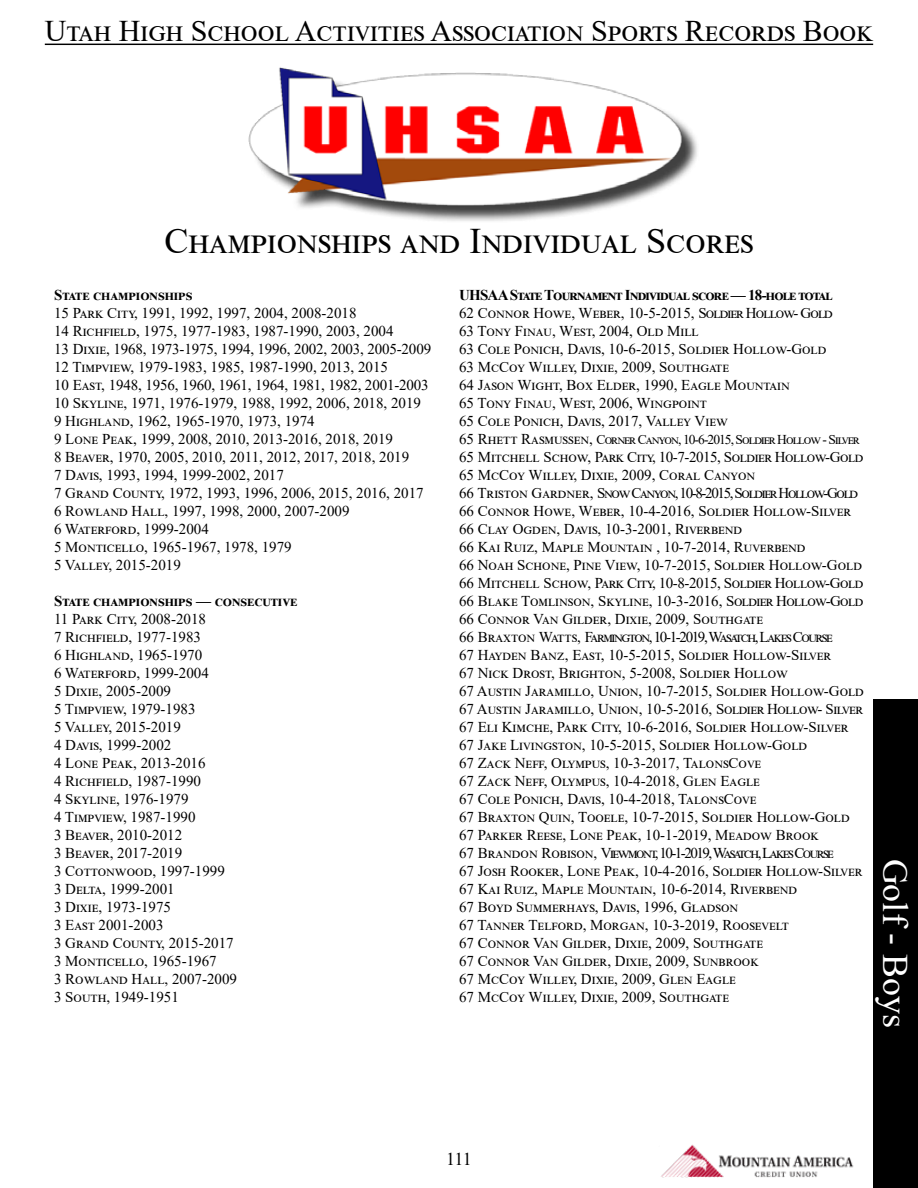
<style>
.page{position:relative;width:918px;height:1188px;background:#fff}
.page>*{position:absolute;margin:0;border:0;box-sizing:border-box;transform-origin:0 0}
.t1{font:36px "Times New Roman";color:#000}
.t2{font:36px "Times New Roman";color:#fff}
.t3{font:30px "Times New Roman";color:#000}
.t4{font:18px "Times New Roman";color:#000}
.t5{font:15px/18px "Times New Roman";color:#000}
.t6{font:700 15px "Times New Roman";color:#000}
.t7{font:700 15px "Times New Roman";letter-spacing:-.05em;color:#000}
.t8{font:13.5px "Times New Roman";letter-spacing:-.07em;color:#000}
.s1{font-size:15px}
</style>
<div class="page">
<hr style="left:45px;top:44px;width:828px;height:1px;background:#000">
<div style="left:252px;top:71px;width:448px;height:153px;background:#000;opacity:.75"></div>
<img style="left:248px;top:67px;width:440px;height:151px">
<img style="left:661px;top:1144px;width:193px;height:34px">
<div style="left:873px;top:699px;width:45px;height:489px;background:#000"></div>
<h2 class="t3" style="left:45px;top:10px;width:830px">Utah High School Activities Association Sports Records Book</h2>
<h1 class="t1" style="left:164px;top:215px;width:591px">Championships and Individual Scores</h1>
<p class="t6" style="left:54px;top:284px;width:140px">State championships</p>
<p class="t5" style="left:54px;top:303px;width:379px">15 Park City, 1991, 1992, 1997, 2004, 2008-2018<br>14 Richfield, 1975, 1977-1983, 1987-1990, 2003, 2004<br>13 Dixie, 1968, 1973-1975, 1994, 1996, 2002, 2003, 2005-2009<br>12 Timpview, 1979-1983, 1985, 1987-1990, 2013, 2015<br>10 East, 1948, 1956, 1960, 1961, 1964, 1981, 1982, 2001-2003<br>10 Skyline, 1971, 1976-1979, 1988, 1992, 2006, 2018, 2019<br>9 Highland, 1962, 1965-1970, 1973, 1974<br>9 Lone Peak, 1999, 2008, 2010, 2013-2016, 2018, 2019<br>8 Beaver, 1970, 2005, 2010, 2011, 2012, 2017, 2018, 2019<br>7 Davis, 1993, 1994, 1999-2002, 2017<br>7 Grand County, 1972, 1993, 1996, 2006, 2015, 2016, 2017<br>6 Rowland Hall, 1997, 1998, 2000, 2007-2009<br>6 Waterford, 1999-2004<br>5 Monticello, 1965-1967, 1978, 1979<br>5 Valley, 2015-2019</p>
<p class="t6" style="left:54px;top:590px;width:245px">State championships — consecutive</p>
<p class="t5" style="left:54px;top:609px;width:185px">11 Park City, 2008-2018<br>7 Richfield, 1977-1983<br>6 Highland, 1965-1970<br>6 Waterford, 1999-2004<br>5 Dixie, 2005-2009<br>5 Timpview, 1979-1983<br>5 Valley, 2015-2019<br>4 Davis, 1999-2002<br>4 Lone Peak, 2013-2016<br>4 Richfield, 1987-1990<br>4 Skyline, 1976-1979<br>4 Timpview, 1987-1990<br>3 Beaver, 2010-2012<br>3 Beaver, 2017-2019<br>3 Cottonwood, 1997-1999<br>3 Delta, 1999-2001<br>3 Dixie, 1973-1975<br>3 East 2001-2003<br>3 Grand County, 2015-2017<br>3 Monticello, 1965-1967<br>3 Rowland Hall, 2007-2009<br>3 South, 1949-1951</p>
<p class="t7" style="left:459px;top:284px;width:375px">UHSAA State Tournament Individual score — 18-hole total</p>
<p class="t5" style="left:459px;top:304px;width:375px">62 Connor Howe, Weber, 10-5-2015, Soldier Hollow- Gold 63 Tony Finau, West, 2004, Old Mill<br>63 Cole Ponich, Davis, 10-6-2015, Soldier Hollow-Gold 63 McCoy Willey, Dixie, 2009, Southgate<br>64 Jason Wight, Box Elder, 1990, Eagle Mountain<br>65 Tony Finau, West, 2006, Wingpoint<br>65 Cole Ponich, Davis, 2017, Valley View</p>
<p class="t8" style="left:459px;top:430px;width:400px"><span class="s1">65 Rhett Rasmussen,</span> Corner Canyon, 10-6-2015, Soldier Hollow - Silver</p>
<p class="t5" style="left:459px;top:448px;width:407px">65 Mitchell Schow, Park City, 10-7-2015, Soldier Hollow-Gold 65 McCoy Willey, Dixie, 2009, Coral Canyon<br>66 Tr iston Gar dner , Snow Canyon, 10-8-2015, Soldier Hollow-Gold 66 Connor Howe, Weber, 10-4-2016, Soldier Hollow-Silver 66 Clay Ogden, Davis, 10-3-2001, Riverbend<br>66 Kai Ruiz, Maple Mountain , 10-7-2014, Ruverbend<br>66 Noah Schone, Pine View, 10-7-2015, Soldier Hollow-Gold 66 Mitchell Schow, Park City, 10-8-2015, Soldier Hollow-Gold 66 Blake Tomlinson, Skyline, 10-3-2016, Soldier Hollow-Gold 66 Connor Van Gilder, Dixie, 2009, Southgate<br>66 Br axton Watts, Farmington, 10-1-2019,Wasatch, Lakes Course<br>67 Hayden Banz, East, 10-5-2015, Soldier Hollow-Silver<br>67 Nick Drost, Brighton, 5-2008, Soldier Hollow<br>67 Austin Jaramillo, Union, 10-7-2015, Soldier Hollow-Gold 67 Austin Jaramillo, Union, 10-5-2016, Soldier Hollow- Silver 67 Eli Kimche, Park City, 10-6-2016, Soldier Hollow-Silver 67 Jake Livingston, 10-5-2015, Soldier Hollow-Gold<br>67 Zack Neff, Olympus, 10-3-2017, TalonsCove<br>67 Zack Neff, Olympus, 10-4-2018, Glen Eagle<br>67 Cole Ponich, Davis, 10-4-2018, TalonsCove<br>67 Braxton Quin, Tooele, 10-7-2015, Soldier Hollow-Gold 67 Parker Reese, Lone Peak, 10-1-2019, Meadow Brook<br>67 Br andon Robison, Viewmont,10-1-2019,Wasatch,Lakes Course<br>67 Josh Rooker, Lone Peak, 10-4-2016, Soldier Hollow-Silver 67 Kai Ruiz, Maple Mountain, 10-6-2014, Riverbend<br>67 Boyd Summerhays, Davis, 1996, Gladson<br>67 Tanner Telford, Morgan, 10-3-2019, Roosevelt<br>67 Connor Van Gilder, Dixie, 2009, Southgate<br>67 Connor Van Gilder, Dixie, 2009, Sunbrook<br>67 McCoy Willey, Dixie, 2009, Glen Eagle<br>67 McCoy Willey, Dixie, 2009, Southgate</p>
<h1 class="t2" style="left:920px;top:859px;width:171px;rotate:90deg">Golf - Boys</h1>
<p class="t4" style="left:446px;top:1146px;width:27px">111</p>
</div>
